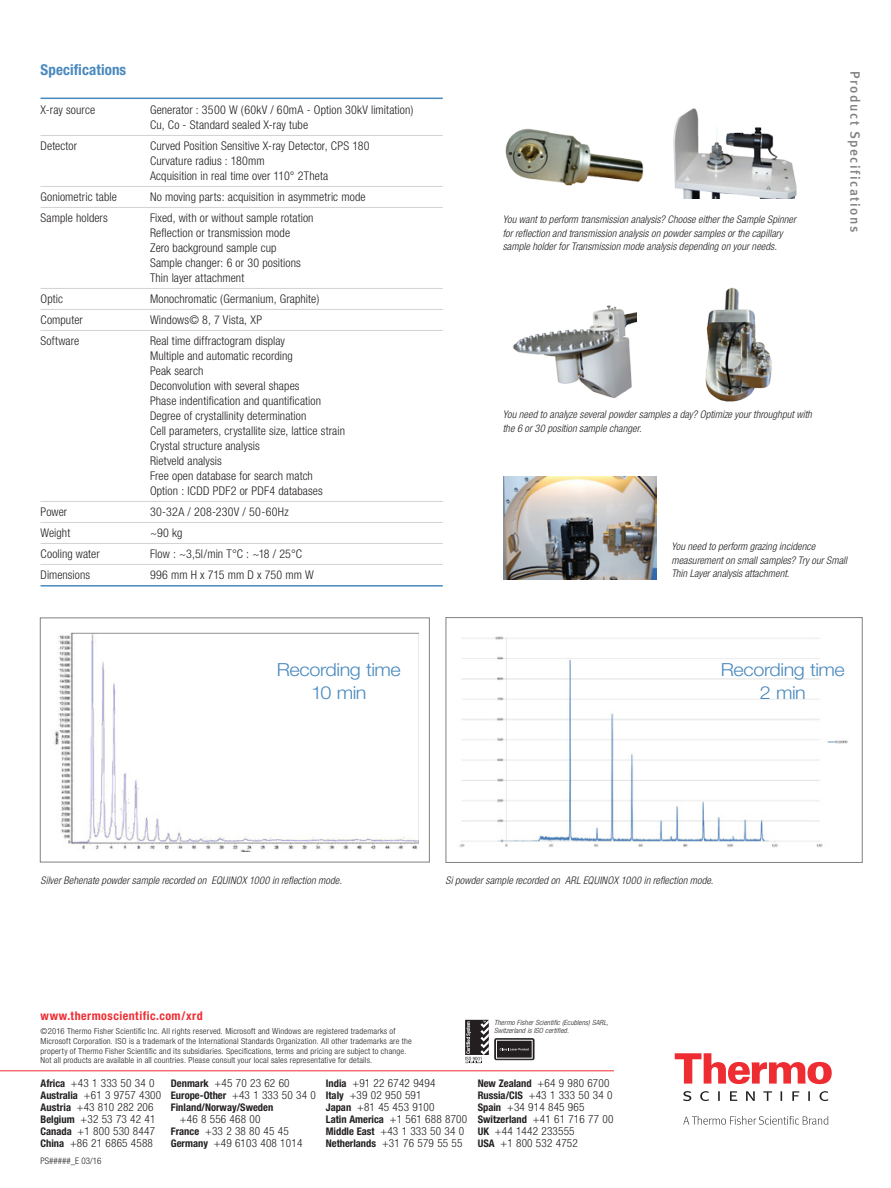
<style>
.page{position:relative;width:891px;height:1188px;background:#fff}
.page>*{position:absolute;margin:0;border:0;box-sizing:border-box;transform-origin:0 0}
.Subhead_level_4{font:300 18px/22.5px "Helvetica Neue LT Std";letter-spacing:-.025em;color:#4a89be;text-align:center;scale:1.1 1}
.Sub_Head_1_Blue{font:700 condensed 15px "Helvetica Neue";letter-spacing:.01em;color:#4a89be}
.Document_Type{font:13.5px "Meta Medium LF";letter-spacing:.105em;color:#808083}
.Table_Body-Standard{font:300 condensed 12px/15px "Helvetica Neue";letter-spacing:.01em;color:#231f20}
.Table_Body_Last-Stan{font:300 condensed 12px "Helvetica Neue";letter-spacing:.005em;color:#231f20}
.NS_-_Web_Address{font:700 condensed 12px "Helvetica Neue";letter-spacing:.04em;color:#ee2d33}
.NS_-_Info___Phone{font:300 condensed 11.25px "Helvetica Neue";letter-spacing:.015em;color:#231f20}
.Footnote-Patent-Or_T{font:italic 300 condensed 10.5px/13.5px "Helvetica Neue LT Std";letter-spacing:.01em;color:#231f20}
.NS_-_Info___Phone-2{font:700 condensed 10.5px "Helvetica Neue";color:#231f20}
.NS_-_Part_Number{font:300 condensed 9px "Helvetica Neue";color:#231f20}
.NS_-_Copyright_Discl{font:300 condensed 8.25px/9.8px "Helvetica Neue";letter-spacing:.02em;color:#231f20;scale:1.05 1}
.NS_-_ISO_Copy{font:italic 300 condensed 7.2px/8.2px "Helvetica Neue LT Std";letter-spacing:.01em;color:#231f20;scale:1.05 1}
.s1{font-weight:700;font-size:10.5px}
.s2{font-weight:300;font-size:11.25px}
</style>
<div class="page">
<svg style="left:495px;top:1039px;width:39px;height:21px"></svg>
<div style="left:495px;top:1038px;width:39px;height:22px;border:1px solid #231f20;border-radius:2px"></div>
<svg style="left:500px;top:1048px;width:29px;height:2px"></svg>
<svg style="left:465px;top:1020px;width:24px;height:43px"></svg>
<hr style="left:0;top:1070px;width:614px;height:1px;background:#ee2d33">
<svg style="left:675px;top:1053px;width:157px;height:31px"></svg>
<svg style="left:683px;top:1091px;width:146px;height:10px"></svg>
<svg style="left:683px;top:1116px;width:145px;height:9px"></svg>
<hr style="left:40px;top:98px;width:403px;height:1px;background:#4a89be">
<hr style="left:40px;top:135px;width:403px;height:1px;background:#d1d2d4">
<hr style="left:40px;top:186px;width:403px;height:1px;background:#d1d2d4">
<hr style="left:40px;top:207px;width:403px;height:1px;background:#d1d2d4">
<hr style="left:40px;top:288px;width:403px;height:1px;background:#d1d2d4">
<hr style="left:40px;top:309px;width:403px;height:1px;background:#d1d2d4">
<hr style="left:40px;top:330px;width:403px;height:1px;background:#d1d2d4">
<hr style="left:40px;top:501px;width:403px;height:1px;background:#d1d2d4">
<hr style="left:40px;top:522px;width:403px;height:1px;background:#d1d2d4">
<hr style="left:40px;top:543px;width:403px;height:1px;background:#d1d2d4">
<hr style="left:40px;top:564px;width:403px;height:1px;background:#d1d2d4">
<hr style="left:40px;top:585px;width:403px;height:2px;background:#4a89be">
<img style="left:705px;top:287px;width:67px;height:115px">
<img style="left:503px;top:477px;width:153px;height:102px">
<img style="left:505px;top:128px;width:139px;height:58px">
<img style="left:673px;top:108px;width:124px;height:90px">
<div style="left:40px;top:618px;width:390px;height:244px;background:#fff;border:1px solid #808083"></div>
<img style="left:53px;top:632px;width:365px;height:220px">
<img style="left:513px;top:305px;width:124px;height:94px">
<div style="left:446px;top:617px;width:416px;height:246px;background:#fff;border:1px solid #808083"></div>
<img style="left:459px;top:636px;width:389px;height:211px">
<p class="Sub_Head_1_Blue" style="left:40px;top:60px;width:87px">Specifications</p>
<p class="Table_Body-Standard" style="left:40px;top:102px;width:56px">X-ray source</p>
<p class="Table_Body-Standard" style="left:150px;top:102px;width:265px">Generator : 3500 W (60kV / 60mA - Option 30kV limitation)<br>Cu, Co - Standard sealed X-ray tube</p>
<p class="Table_Body-Standard" style="left:40px;top:138px;width:38px">Detector</p>
<p class="Table_Body-Standard" style="left:150px;top:138px;width:221px">Curved Position Sensitive X-ray Detector, CPS 180<br>Curvature radius : 180mm<br>Acquisition in real time over 110° 2Theta</p>
<p class="Table_Body-Standard" style="left:40px;top:189px;width:78px">Goniometric table</p>
<p class="Table_Body-Standard" style="left:150px;top:189px;width:217px">No moving parts: acquisition in asymmetric mode</p>
<p class="Table_Body-Standard" style="left:40px;top:210px;width:69px">Sample holders</p>
<p class="Table_Body-Standard" style="left:150px;top:210px;width:165px">Fixed, with or without sample rotation<br>Reflection or transmission mode<br>Zero background sample cup<br>Sample changer: 6 or 30 positions<br>Thin layer attachment</p>
<p class="Table_Body-Standard" style="left:40px;top:291px;width:24px">Optic</p>
<p class="Table_Body-Standard" style="left:150px;top:291px;width:171px">Monochromatic (Germanium, Graphite)</p>
<p class="Table_Body-Standard" style="left:40px;top:312px;width:44px">Computer</p>
<p class="Table_Body-Standard" style="left:150px;top:312px;width:114px">Windows© 8, 7 Vista, XP</p>
<p class="Table_Body-Standard" style="left:40px;top:333px;width:40px">Software</p>
<p class="Table_Body-Standard" style="left:150px;top:333px;width:197px">Real time diffractogram display<br>Multiple and automatic recording<br>Peak search<br>Deconvolution with several shapes<br>Phase indentification and quantification Degree of crystallinity determination<br>Cell parameters, crystallite size, lattice strain Crystal structure analysis<br>Rietveld analysis<br>Free open database for search match<br>Option : ICDD PDF2 or PDF4 databases</p>
<p class="Table_Body-Standard" style="left:40px;top:504px;width:28px">Power</p>
<p class="Table_Body-Standard" style="left:150px;top:504px;width:140px">30-32A / 208-230V / 50-60Hz</p>
<p class="Table_Body-Standard" style="left:40px;top:525px;width:31px">Weight</p>
<p class="Table_Body-Standard" style="left:150px;top:525px;width:34px">~90 kg</p>
<p class="Table_Body-Standard" style="left:40px;top:546px;width:61px">Cooling water</p>
<p class="Table_Body-Standard" style="left:150px;top:546px;width:154px">Flow : ~3,5l/min T°C : ~18 / 25°C</p>
<p class="Table_Body_Last-Stan" style="left:40px;top:568px;width:51px">Dimensions</p>
<p class="Table_Body_Last-Stan" style="left:150px;top:568px;width:165px">996 mm H x 715 mm D x 750 mm W</p>
<p class="Subhead_level_4" style="left:277px;top:658px;width:114px">Recording time<br>10 min</p>
<p class="Footnote-Patent-Or_T" style="left:503px;top:213px;width:295px">You want to perform transmission analysis? Choose either the Sample Spinner for reflection and transmission analysis on powder samples or the capillary sample holder for Transmission mode analysis depending on your needs.</p>
<p class="Document_Type" style="left:863px;top:71px;width:162px;rotate:90deg">Product Specifications</p>
<p class="Footnote-Patent-Or_T" style="left:503px;top:408px;width:311px">You need to analyze several powder samples a day? Optimize your throughput with the 6 or 30 position sample changer.</p>
<p class="Footnote-Patent-Or_T" style="left:671px;top:540px;width:177px">You need to perform grazing incidence measurement on small samples? Try our Small<br>Thin Layer analysis attachment.</p>
<p class="Subhead_level_4" style="left:721px;top:658px;width:114px">Recording time<br>2 min</p>
<p class="Footnote-Patent-Or_T" style="left:40px;top:874px;width:303px">Silver Behenate powder sample recorded on EQUINOX 1000 in reflection mode.</p>
<p class="Footnote-Patent-Or_T" style="left:446px;top:874px;width:269px">Si powder sample recorded on ARL EQUINOX 1000 in reflection mode.</p>
<p class="NS_-_Web_Address" style="left:40px;top:1008px;width:164px">www.thermoscientific.com/xrd</p>
<p class="NS_-_Copyright_Discl" style="left:40px;top:1026px;width:355px">©2016 Thermo Fisher Scientific Inc. All rights reserved. Microsoft and Windows are registered trademarks of Microsoft Corporation. ISO is a trademark of the International Standards Organization. All other trademarks are the property of Thermo Fisher Scientific and its subsidiaries. Specifications, terms and pricing are subject to change.<br>Not all products are available in all countries. Please consult your local sales representative for details.</p>
<p class="NS_-_ISO_Copy" style="left:494px;top:1018px;width:110px">Thermo Fisher Scientific (Ecublens) SARL,<br>Switzerland is ISO certified.</p>
<p class="NS_-_Info___Phone" style="left:40px;top:1077px;width:116px"><span class="s1">Africa</span> +43 1 333 50 34 0</p>
<p class="NS_-_Info___Phone" style="left:40px;top:1089px;width:122px"><span class="s1">Australia</span> +61 3 9757 4300</p>
<p class="NS_-_Info___Phone" style="left:40px;top:1101px;width:115px"><span class="s1">Austria</span> +43 810 282 206</p>
<p class="NS_-_Info___Phone" style="left:40px;top:1113px;width:117px"><span class="s1">Belgium</span> +32 53 73 42 41</p>
<p class="NS_-_Info___Phone" style="left:40px;top:1125px;width:116px"><span class="s1">Canada</span> +1 800 530 8447</p>
<p class="NS_-_Info___Phone" style="left:40px;top:1137px;width:114px"><span class="s1">China</span> +86 21 6865 4588</p>
<p class="NS_-_Part_Number" style="left:40px;top:1156px;width:62px">PS#####_E 03/16</p>
<p class="NS_-_Info___Phone" style="left:171px;top:1077px;width:120px"><span class="s1">Denmark</span> +45 70 23 62 60</p>
<p class="NS_-_Info___Phone-2" style="left:171px;top:1089px;width:146px">Europe-Other <span class="s2">+43 1 333 50 34 0</span></p>
<p class="NS_-_Info___Phone-2" style="left:171px;top:1101px;width:104px">Finland/Norway/Sweden</p>
<p class="NS_-_Info___Phone" style="left:180px;top:1113px;width:82px">+46 8 556 468 00</p>
<p class="NS_-_Info___Phone" style="left:171px;top:1125px;width:119px"><span class="s1">France</span> +33 2 38 80 45 45</p>
<p class="NS_-_Info___Phone" style="left:171px;top:1137px;width:133px"><span class="s1">Germany</span> +49 6103 408 1014</p>
<p class="NS_-_Info___Phone" style="left:326px;top:1077px;width:111px"><span class="s1">India</span> +91 22 6742 9494</p>
<p class="NS_-_Info___Phone" style="left:326px;top:1089px;width:97px"><span class="s1">Italy</span> +39 02 950 591</p>
<p class="NS_-_Info___Phone" style="left:326px;top:1101px;width:110px"><span class="s1">Japan</span> +81 45 453 9100</p>
<p class="NS_-_Info___Phone-2" style="left:326px;top:1113px;width:143px">Latin America <span class="s2">+1 561 688 8700</span></p>
<p class="NS_-_Info___Phone" style="left:326px;top:1125px;width:140px"><span class="s1">Middle East</span> +43 1 333 50 34 0</p>
<p class="NS_-_Info___Phone" style="left:326px;top:1137px;width:138px"><span class="s1">Netherlands</span> +31 76 579 55 55</p>
<p class="NS_-_Info___Phone" style="left:478px;top:1077px;width:133px"><span class="s1">New Zealand</span> +64 9 980 6700</p>
<p class="NS_-_Info___Phone" style="left:478px;top:1089px;width:136px"><span class="s1">Russia/CIS</span> +43 1 333 50 34 0</p>
<p class="NS_-_Info___Phone" style="left:478px;top:1101px;width:108px"><span class="s1">Spain</span> +34 914 845 965</p>
<p class="NS_-_Info___Phone" style="left:478px;top:1113px;width:137px"><span class="s1">Switzerland</span> +41 61 716 77 00</p>
<p class="NS_-_Info___Phone" style="left:478px;top:1125px;width:98px"><span class="s1">UK</span> +44 1442 233555</p>
<p class="NS_-_Info___Phone" style="left:478px;top:1137px;width:102px"><span class="s1">USA</span> +1 800 532 4752</p>
</div>
